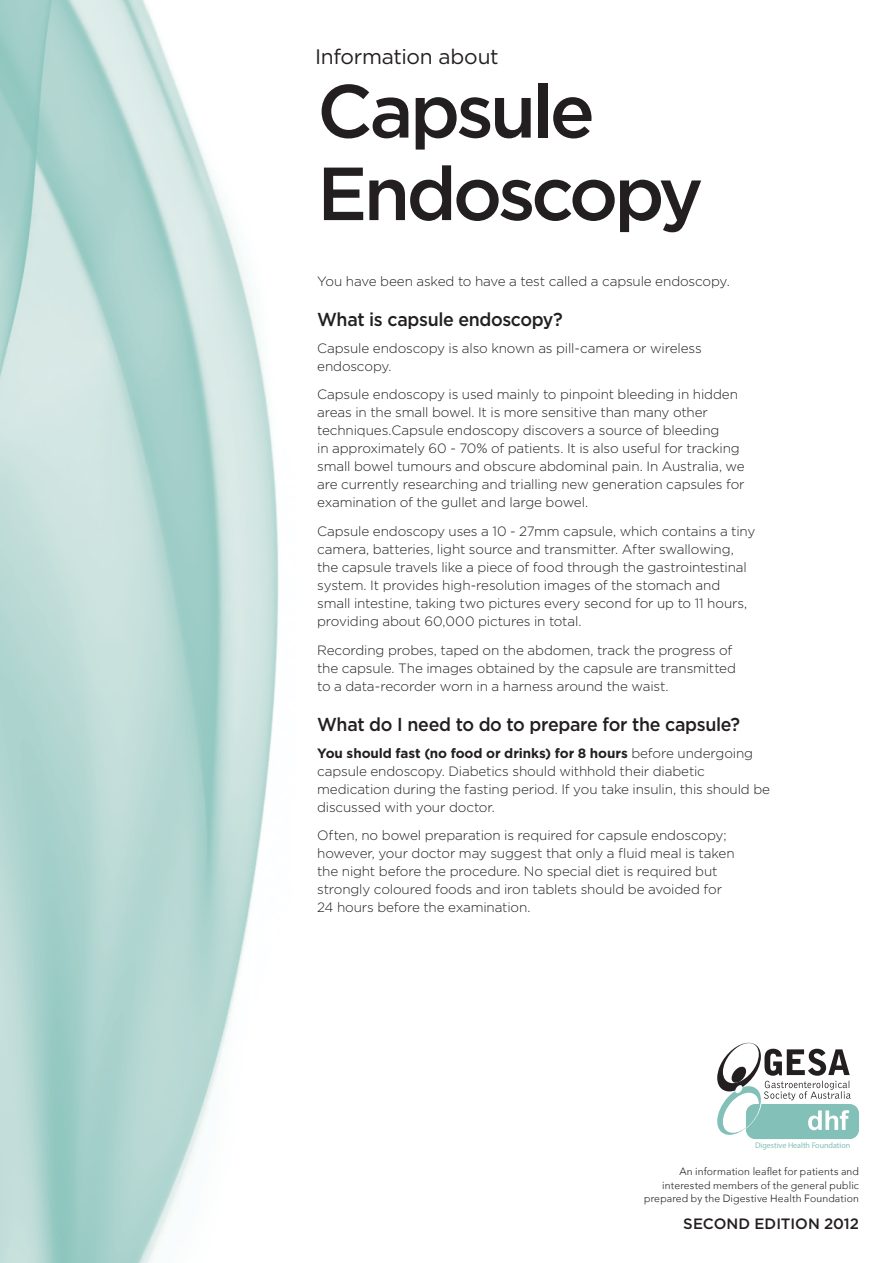
<style>
.page{position:relative;width:893px;height:1263px;background:#fff}
.page>*{position:absolute;margin:0;border:0;box-sizing:border-box;transform-origin:0 0}
.t1{font:500 75px/82.5px "Gotham";letter-spacing:-.055em;color:#231f20}
.t2{font:21px "Gotham";letter-spacing:-.015em;color:#231f20}
.t3{font:500 18.75px "Gotham";letter-spacing:-.02em;color:#231f20;scale:.95 1}
.t4{font:500 15px "Gotham";color:#231f20}
.t5{font:300 13.5px/18px "Gotham";letter-spacing:-.01em;color:#231f20}
.t6{font:300 10.5px/13.5px "Avenir";letter-spacing:.015em;color:#231f20;text-align:right}
.t7{font:700 8.1px "Meta Plus";letter-spacing:-.01em;color:#82c0b8}
.s1{font-weight:700}
</style>
<div class="page">
<img style="left:0;top:0;width:279px;height:1263px">
<div style="left:746px;top:1104px;width:113px;height:35px;background:#82c0b8;border-radius:9px"></div>
<svg style="left:717px;top:1043px;width:134px;height:92px"></svg>
<h2 class="t2" style="left:315px;top:43px;width:185px">Information about</h2>
<h1 class="t1" style="left:317px;top:69px;width:388px">Capsule<br>Endoscopy</h1>
<p class="t5" style="left:317px;top:272px;width:414px">You have been asked to have a test called a capsule endoscopy.</p>
<h3 class="t3" style="left:317px;top:308px;width:260px">What is capsule endoscopy?</h3>
<p class="t5" style="left:317px;top:339px;width:386px">Capsule endoscopy is also known as pill-camera or wireless endoscopy.</p>
<p class="t5" style="left:317px;top:385px;width:429px">Capsule endoscopy is used mainly to pinpoint bleeding in hidden areas in the small bowel. It is more sensitive than many other techniques.Capsule endoscopy discovers a source of bleeding<br>in approximately 60 - 70% of patients. It is also useful for tracking small bowel tumours and obscure abdominal pain. In Australia, we are currently researching and trialling new generation capsules for examination of the gullet and large bowel.</p>
<p class="t5" style="left:317px;top:522px;width:440px">Capsule endoscopy uses a 10 - 27mm capsule, which contains a tiny camera, batteries, light source and transmitter. After swallowing, the capsule travels like a piece of food through the gastrointestinal system. It provides high-resolution images of the stomach and small intestine, taking two pictures every second for up to 11 hours, providing about 60,000 pictures in total.</p>
<p class="t5" style="left:317px;top:641px;width:420px">Recording probes, taped on the abdomen, track the progress of the capsule. The images obtained by the capsule are transmitted to a data-recorder worn in a harness around the waist.</p>
<h3 class="t3" style="left:317px;top:713px;width:447px">What do I need to do to prepare for the capsule?</h3>
<p class="t5" style="left:317px;top:744px;width:454px"><span class="s1">You should fast (no food or drinks) for 8 hours</span> before undergoing capsule endoscopy. Diabetics should withhold their diabetic medication during the fasting period. If you take insulin, this should be discussed with your doctor.</p>
<p class="t5" style="left:317px;top:826px;width:419px">Often, no bowel preparation is required for capsule endoscopy; however, your doctor may suggest that only a fluid meal is taken the night before the procedure. No special diet is required but strongly coloured foods and iron tablets should be avoided for 24 hours before the examination.</p>
<p class="t7" style="left:755px;top:1141px;width:97px">Digestive Health Foundation</p>
<p class="t6" style="left:644px;top:1165px;width:216px">An information leaflet for patients and interested members of the general public prepared by the Digestive Health Foundation</p>
<p class="t4" style="left:683px;top:1214px;width:177px">SECOND EDITION 2012</p>
</div>
